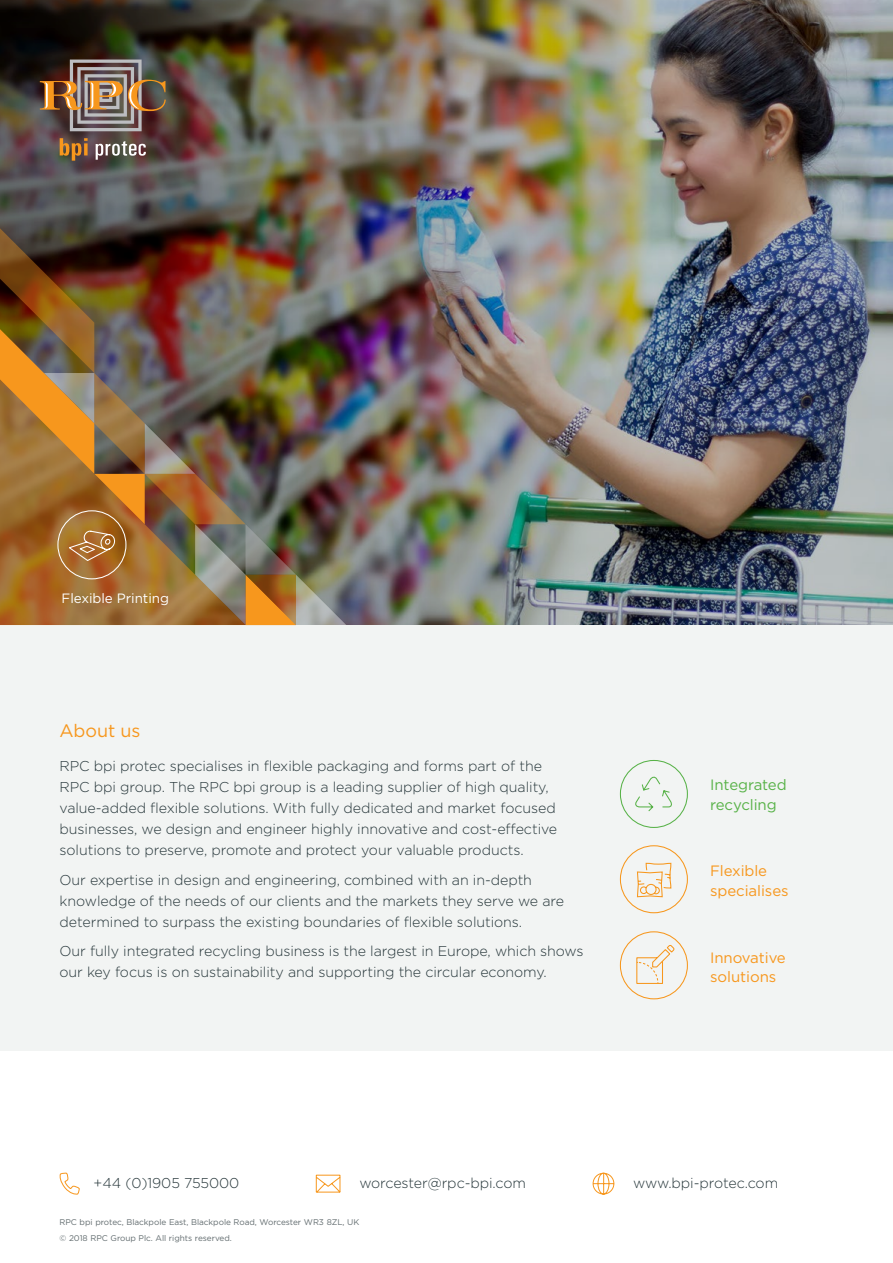
<style>
.page{position:relative;width:893px;height:1263px;background:#fff}
.page>*{position:absolute;margin:0;border:0;box-sizing:border-box;transform-origin:0 0}
.Subhead_1{font:18px "Gotham";letter-spacing:-.005em;color:#f7971d}
.t1{font:15px/19.5px "Gotham";letter-spacing:-.005em;color:#f7971d}
.t2{font:15px/19.5px "Gotham";letter-spacing:-.005em;color:#58b248}
.Text_-_Normal{font:300 14.25px/21px "Gotham";letter-spacing:-.005em;color:#26363a}
.t3{font:13.5px "Gotham";letter-spacing:-.005em;color:#fff}
.t4{font:8.25px "Gotham";letter-spacing:-.005em;color:#626c6f}
</style>
<div class="page">
<div style="left:0;top:625px;width:893px;height:425px;background:#f2f4f3"></div>
<img style="left:0;top:0;width:893px;height:625px">
<svg style="left:60px;top:1172px;width:20px;height:23px"></svg>
<svg style="left:592px;top:1172px;width:23px;height:23px"></svg>
<svg style="left:40px;top:60px;width:126px;height:71px;background:#816857"></svg>
<svg style="left:60px;top:138px;width:28px;height:23px"></svg>
<svg style="left:96px;top:141px;width:50px;height:19px"></svg>
<img style="left:0;top:216px;width:346px;height:409px">
<svg style="left:315px;top:1174px;width:26px;height:19px"></svg>
<svg style="left:619px;top:845px;width:69px;height:69px"></svg>
<div style="left:620px;top:931px;width:68px;height:68px;border:1px solid #f7971d;border-radius:50%"></div>
<svg style="left:636px;top:945px;width:39px;height:39px"></svg>
<svg style="left:619px;top:760px;width:69px;height:68px"></svg>
<p class="t3" style="left:62px;top:589px;width:109px">Flexible Printing</p>
<p class="Subhead_1" style="left:60px;top:719px;width:82px">About us</p>
<p class="Text_-_Normal" style="left:60px;top:755px;width:499px">RPC bpi protec specialises in flexible packaging and forms part of the RPC bpi group. The RPC bpi group is a leading supplier of high quality, value-added flexible solutions. With fully dedicated and market focused businesses, we design and engineer highly innovative and cost-effective solutions to preserve, promote and protect your valuable products.</p>
<p class="Text_-_Normal" style="left:60px;top:869px;width:506px">Our expertise in design and engineering, combined with an in-depth knowledge of the needs of our clients and the markets they serve we are determined to surpass the existing boundaries of flexible solutions.</p>
<p class="Text_-_Normal" style="left:60px;top:940px;width:526px">Our fully integrated recycling business is the largest in Europe, which shows our key focus is on sustainability and supporting the circular economy.</p>
<p class="t2" style="left:710px;top:775px;width:78px">Integrated recycling</p>
<p class="t1" style="left:710px;top:861px;width:59px">Flexible</p>
<p class="t1" style="left:710px;top:880px;width:80px">specialises</p>
<p class="t1" style="left:710px;top:947px;width:77px">Innovative solutions</p>
<p class="Text_-_Normal" style="left:94px;top:1172px;width:147px">+44 (0)1905 755000</p>
<p class="Text_-_Normal" style="left:633px;top:1172px;width:147px">www.bpi-protec.com</p>
<p class="Text_-_Normal" style="left:359px;top:1172px;width:168px">worcester@rpc-bpi.com</p>
<p class="t4" style="left:60px;top:1216px;width:301px">RPC bpi protec, Blackpole East, Blackpole Road, Worcester WR3 8ZL, UK</p>
<p class="t4" style="left:60px;top:1233px;width:174px">© 2018 RPC Group Plc. All rights reserved.</p>
</div>
